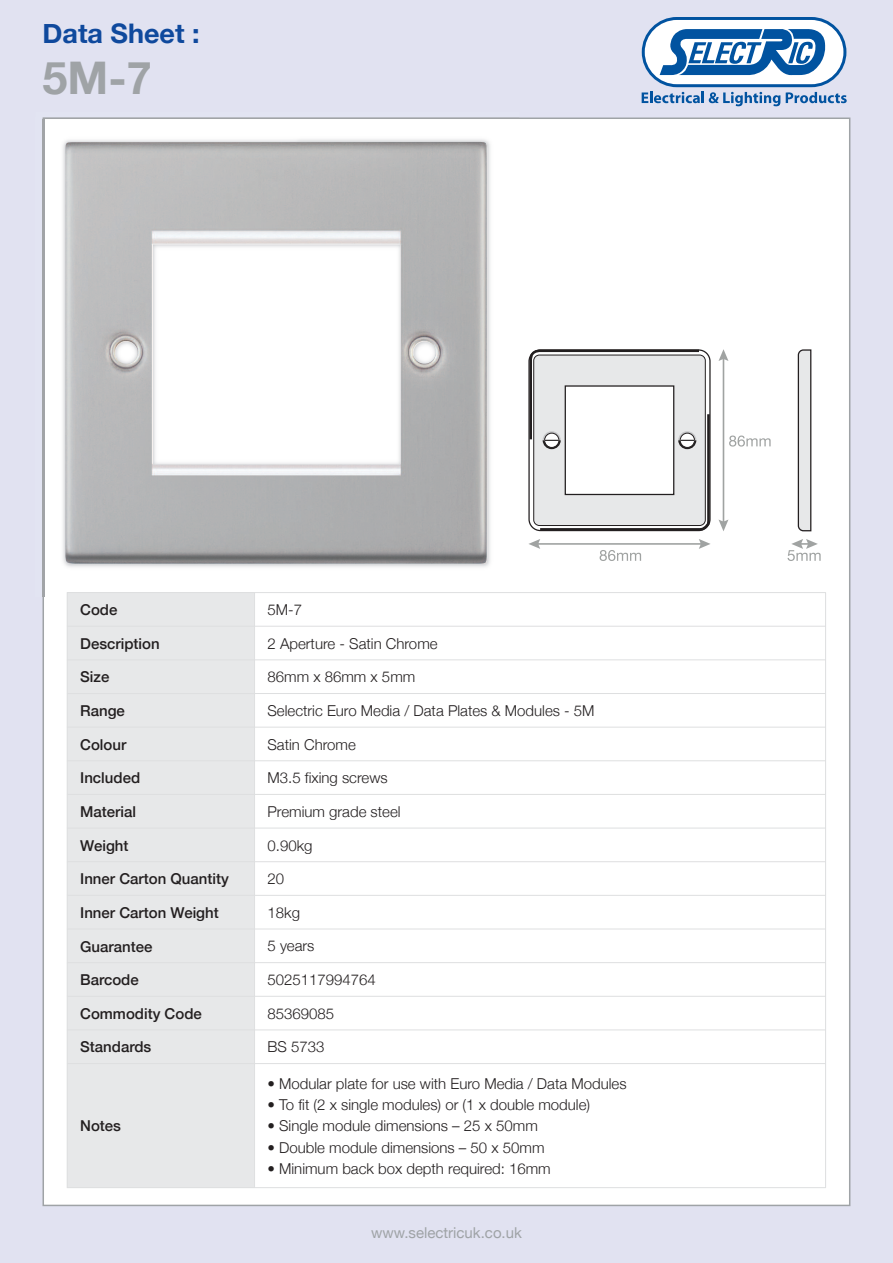
<style>
.page{position:relative;width:893px;height:1263px;background:#e1e2f1}
.page>*{position:absolute;margin:0;border:0;box-sizing:border-box;transform-origin:0 0}
.t1{font:700 45px "Helvetica Neue";color:#9fa3a6}
.t2{font:700 27px "Helvetica Neue";color:#0f499d}
.t3{font:300 15px "Helvetica Neue";color:#231f20}
.t4{font:500 15px "Helvetica Neue";color:#231f20}
.t5{font:15px "Helvetica Neue";color:#9fa3a6}
</style>
<div class="page">
<div style="left:44px;top:119px;width:805px;height:1086px;background:#fff"></div>
<svg style="left:642px;top:17px;width:205px;height:89px"></svg>
<img style="left:42px;top:117px;width:478px;height:479px">
<img style="left:43px;top:119px;width:1px;height:477px">
<img style="left:65px;top:142px;width:422px;height:422px">
<div style="left:67px;top:592px;width:188px;height:34px;background:#e7e8e9"></div>
<div style="left:255px;top:592px;width:571px;height:34px;background:#fff"></div>
<div style="left:67px;top:626px;width:188px;height:34px;background:#e7e8e9"></div>
<div style="left:67px;top:660px;width:188px;height:33px;background:#e7e8e9"></div>
<div style="left:67px;top:693px;width:188px;height:34px;background:#e7e8e9"></div>
<div style="left:67px;top:727px;width:188px;height:34px;background:#e7e8e9"></div>
<div style="left:67px;top:761px;width:188px;height:33px;background:#e7e8e9"></div>
<div style="left:67px;top:794px;width:188px;height:34px;background:#e7e8e9"></div>
<div style="left:67px;top:828px;width:188px;height:34px;background:#e7e8e9"></div>
<div style="left:67px;top:862px;width:188px;height:33px;background:#e7e8e9"></div>
<div style="left:67px;top:895px;width:188px;height:34px;background:#e7e8e9"></div>
<div style="left:67px;top:929px;width:188px;height:34px;background:#e7e8e9"></div>
<div style="left:67px;top:963px;width:188px;height:33px;background:#e7e8e9"></div>
<div style="left:67px;top:996px;width:188px;height:34px;background:#e7e8e9"></div>
<div style="left:67px;top:1030px;width:188px;height:33px;background:#e7e8e9"></div>
<div style="left:67px;top:1063px;width:188px;height:125px;background:#e7e8e9"></div>
<hr style="left:67px;top:592px;width:1px;height:596px;background:#dedfe0">
<hr style="left:254px;top:592px;width:1px;height:596px;background:#dedfe0">
<hr style="left:825px;top:592px;width:1px;height:596px;background:#dedfe0">
<hr style="left:67px;top:592px;width:759px;height:1px;background:#dedfe0">
<hr style="left:67px;top:626px;width:759px;height:1px;background:#dedfe0">
<hr style="left:67px;top:660px;width:759px;height:1px;background:#dedfe0">
<hr style="left:67px;top:693px;width:759px;height:1px;background:#dedfe0">
<hr style="left:67px;top:727px;width:759px;height:1px;background:#dedfe0">
<hr style="left:67px;top:760px;width:759px;height:1px;background:#dedfe0">
<hr style="left:67px;top:794px;width:759px;height:1px;background:#dedfe0">
<hr style="left:67px;top:828px;width:759px;height:1px;background:#dedfe0">
<hr style="left:67px;top:861px;width:759px;height:1px;background:#dedfe0">
<hr style="left:67px;top:895px;width:759px;height:1px;background:#dedfe0">
<hr style="left:67px;top:929px;width:759px;height:1px;background:#dedfe0">
<hr style="left:67px;top:962px;width:759px;height:1px;background:#dedfe0">
<hr style="left:67px;top:996px;width:759px;height:1px;background:#dedfe0">
<hr style="left:67px;top:1030px;width:759px;height:1px;background:#dedfe0">
<hr style="left:67px;top:1063px;width:759px;height:1px;background:#dedfe0">
<hr style="left:67px;top:1187px;width:759px;height:1px;background:#dedfe0">
<svg style="left:718px;top:349px;width:53px;height:182px"></svg>
<svg style="left:529px;top:539px;width:182px;height:22px"></svg>
<svg style="left:787px;top:539px;width:34px;height:22px"></svg>
<svg style="left:797px;top:349px;width:15px;height:183px;background:#c6c6c7"></svg>
<svg style="left:528px;top:349px;width:183px;height:183px;background:#cfcfd0"></svg>
<div style="left:565px;top:386px;width:109px;height:108px;background:#fff"></div>
<div style="left:565px;top:385px;width:109px;height:110px;border:1px solid #231f20"></div>
<h2 class="t2" style="left:43px;top:17px;width:159px">Data Sheet :</h2>
<h1 class="t1" style="left:43px;top:50px;width:111px">5M-7</h1>
<p class="t4" style="left:80px;top:600px;width:39px">Code</p>
<p class="t3" style="left:268px;top:600px;width:36px">5M-7</p>
<p class="t4" style="left:80px;top:634px;width:81px">Description</p>
<p class="t3" style="left:268px;top:634px;width:172px">2 Aperture - Satin Chrome</p>
<p class="t4" style="left:80px;top:668px;width:31px">Size</p>
<p class="t3" style="left:268px;top:668px;width:149px">86mm x 86mm x 5mm</p>
<p class="t4" style="left:80px;top:701px;width:46px">Range</p>
<p class="t3" style="left:268px;top:701px;width:329px">Selectric Euro Media / Data Plates &amp; Modules - 5M</p>
<p class="t4" style="left:80px;top:735px;width:48px">Colour</p>
<p class="t3" style="left:268px;top:735px;width:90px">Satin Chrome</p>
<p class="t4" style="left:80px;top:769px;width:62px">Included</p>
<p class="t3" style="left:268px;top:769px;width:122px">M3.5 fixing screws</p>
<p class="t4" style="left:80px;top:802px;width:57px">Material</p>
<p class="t3" style="left:268px;top:802px;width:135px">Premium grade steel</p>
<p class="t4" style="left:80px;top:836px;width:50px">Weight</p>
<p class="t3" style="left:268px;top:836px;width:47px">0.90kg</p>
<p class="t4" style="left:80px;top:869px;width:150px">Inner Carton Quantity</p>
<p class="t3" style="left:268px;top:870px;width:18px">20</p>
<p class="t4" style="left:80px;top:903px;width:140px">Inner Carton Weight</p>
<p class="t3" style="left:268px;top:903px;width:34px">18kg</p>
<p class="t4" style="left:80px;top:937px;width:74px">Guarantee</p>
<p class="t3" style="left:268px;top:937px;width:48px">5 years</p>
<p class="t4" style="left:80px;top:970px;width:60px">Barcode</p>
<p class="t3" style="left:268px;top:970px;width:110px">5025117994764</p>
<p class="t4" style="left:80px;top:1004px;width:123px">Commodity Code</p>
<p class="t3" style="left:268px;top:1004px;width:68px">85369085</p>
<p class="t4" style="left:80px;top:1038px;width:73px">Standards</p>
<p class="t3" style="left:268px;top:1038px;width:58px">BS 5733</p>
<p class="t4" style="left:80px;top:1117px;width:42px">Notes</p>
<p class="t3" style="left:268px;top:1074px;width:360px">• Modular plate for use with Euro Media / Data Modules</p>
<p class="t3" style="left:268px;top:1095px;width:324px">• To fit (2 x single modules) or (1 x double module)</p>
<p class="t3" style="left:268px;top:1117px;width:272px">• Single module dimensions – 25 x 50mm</p>
<p class="t3" style="left:268px;top:1138px;width:278px">• Double module dimensions – 50 x 50mm</p>
<p class="t3" style="left:268px;top:1159px;width:285px">• Minimum back box depth required: 16mm</p>
<p class="t5" style="left:371px;top:1224px;width:152px">www.selectricuk.co.uk</p>
</div>
